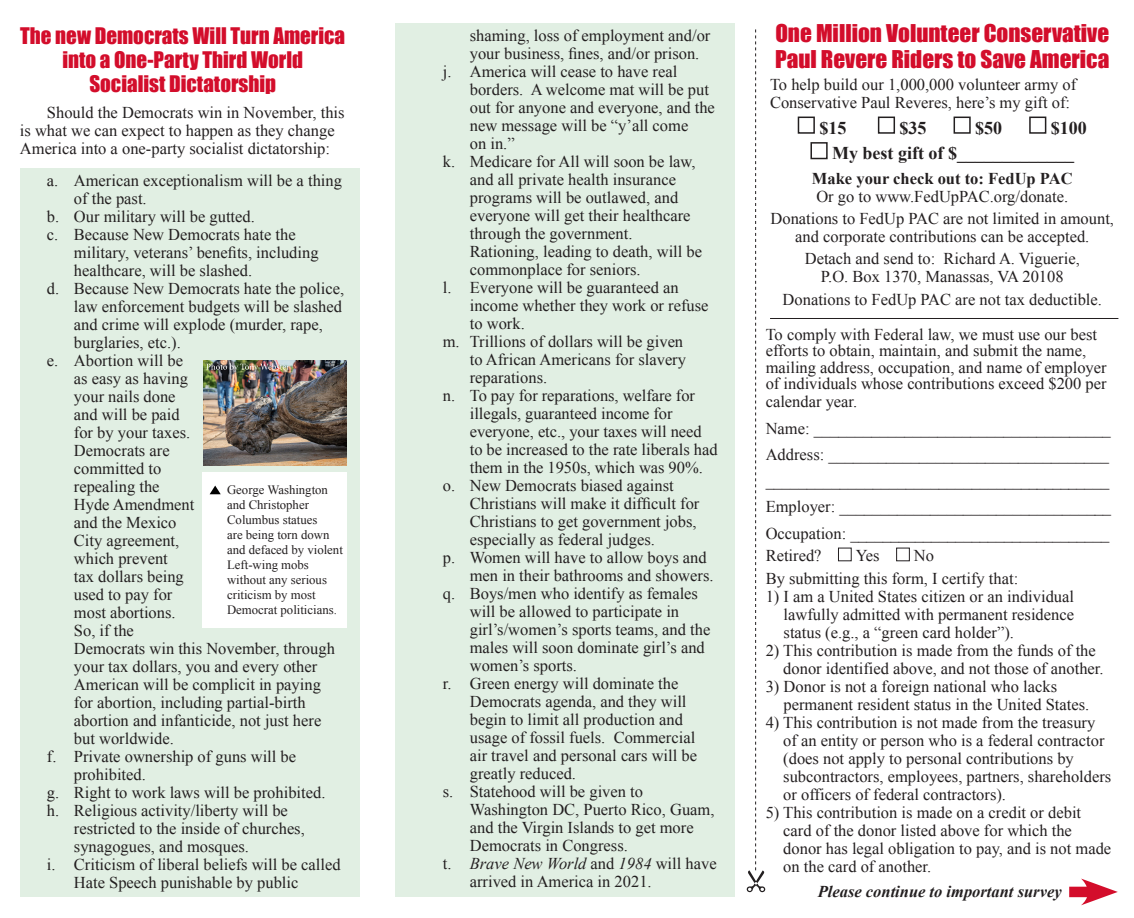
<style>
.page{position:relative;width:1134px;height:918px;background:#fff}
.page>*{position:absolute;margin:0;border:0;box-sizing:border-box;transform-origin:0 0}
.t1{font:22.5px/25.5px "Impact";color:#d30d2b}
.t2{font:21px/24px "Impact";color:#d30d2b;text-align:center}
.t3{font:700 18px "Times New Roman";color:#231f20}
.List_Paragraph{font:16.5px/18px "Times New Roman";color:#231f20}
.t4{font:italic 700 16.5px "Times New Roman";color:#231f20}
.t5{font:12.75px/15px "Times New Roman";color:#231f20}
.s1{font-style:italic}
.s2{font-weight:700}
</style>
<div class="page">
<div style="left:20px;top:168px;width:339px;height:729px;background:#e1efe3"></div>
<div style="left:203px;top:472px;width:144px;height:156px;background:#fff"></div>
<svg style="left:210px;top:486px;width:11px;height:8px"></svg>
<img style="left:203px;top:360px;width:144px;height:105px">
<svg style="left:206px;top:363px;width:83px;height:9px"></svg>
<div style="left:395px;top:24px;width:339px;height:873px;background:#e1efe3"></div>
<div style="left:1069px;top:887px;width:27px;height:10px;background:#d30d2b"></div>
<svg style="left:1081px;top:879px;width:37px;height:26px"></svg>
<svg style="left:747px;top:29px;width:18px;height:863px"></svg>
<div style="left:798px;top:117px;width:17px;height:17px;border:2px solid #231f20"></div>
<div style="left:878px;top:117px;width:17px;height:17px;border:2px solid #231f20"></div>
<div style="left:954px;top:117px;width:17px;height:17px;border:2px solid #231f20"></div>
<div style="left:1029px;top:117px;width:17px;height:17px;border:2px solid #231f20"></div>
<div style="left:810px;top:142px;width:18px;height:17px;border:2px solid #231f20"></div>
<div style="left:838px;top:548px;width:14px;height:13px;border:1px solid #231f20"></div>
<div style="left:896px;top:548px;width:14px;height:13px;border:1px solid #231f20"></div>
<hr style="left:770px;top:318px;width:348px;height:1px;background:#231f20">
<p class="t2" style="left:20px;top:23px;width:327px">The new Democrats Will Turn America into a One-Party Third World<br>Socialist Dictatorship</p>
<p class="List_Paragraph" style="left:20px;top:103px;width:326px;text-indent:27px">Should the Democrats win in November, this is what we can expect to happen as they change<br>America into a one-party socialist dictatorship:</p>
<p class="List_Paragraph" style="left:74px;top:171px;width:270px;text-indent:-27px">a. American exceptionalism will be a thing of the past.</p>
<p class="List_Paragraph" style="left:47px;top:207px;width:210px">b. Our military will be gutted.</p>
<p class="List_Paragraph" style="left:74px;top:225px;width:246px;text-indent:-27px">c. Because New Democrats hate the military, veterans’ benefits, including healthcare, will be slashed.</p>
<p class="List_Paragraph" style="left:74px;top:279px;width:272px;text-indent:-27px">d. Because New Democrats hate the police, law enforcement budgets will be slashed and crime will explode (murder, rape, burglaries, etc.).</p>
<p class="List_Paragraph" style="left:74px;top:351px;width:262px;text-indent:-27px">e. Abortion will be<br>as easy as having<br>your nails done<br>and will be paid<br>for by your taxes.<br>Democrats are<br>committed to<br>repealing the<br>Hyde Amendment<br>and the Mexico<br>City agreement,<br>which prevent<br>tax dollars being<br>used to pay for<br>most abortions.<br>So, if the<br>Democrats win this November, through your tax dollars, you and every other<br>American will be complicit in paying for abortion, including partial-birth abortion and infanticide, not just here but worldwide.</p>
<p class="List_Paragraph" style="left:74px;top:747px;width:224px;text-indent:-27px">f. Private ownership of guns will be prohibited.</p>
<p class="List_Paragraph" style="left:47px;top:783px;width:280px">g. Right to work laws will be prohibited.</p>
<p class="List_Paragraph" style="left:74px;top:801px;width:232px;text-indent:-27px">h. Religious activity/liberty will be restricted to the inside of churches, synagogues, and mosques.</p>
<p class="List_Paragraph" style="left:74px;top:855px;width:268px;text-indent:-27px">i. Criticism of liberal beliefs will be called<br>Hate Speech punishable by public</p>
<p class="t5" style="left:227px;top:482px;width:117px">George Washington and Christopher<br>Columbus statues<br>are being torn down and defaced by violent<br>Left-wing mobs without any serious criticism by most<br>Democrat politicians.</p>
<p class="List_Paragraph" style="left:470px;top:26px;width:242px">shaming, loss of employment and/or your business, fines, and/or prison.</p>
<p class="List_Paragraph" style="left:470px;top:62px;width:247px;text-indent:-27px">j. America will cease to have real borders. A welcome mat will be put out for anyone and everyone, and the new message will be “y’all come<br>on in.”</p>
<p class="List_Paragraph" style="left:470px;top:152px;width:234px;text-indent:-27px">k. Medicare for All will soon be law, and all private health insurance programs will be outlawed, and everyone will get their healthcare through the government.<br>Rationing, leading to death, will be commonplace for seniors.</p>
<p class="List_Paragraph" style="left:470px;top:278px;width:240px;text-indent:-27px">l. Everyone will be guaranteed an income whether they work or refuse to work.</p>
<p class="List_Paragraph" style="left:470px;top:332px;width:218px;text-indent:-27px">m. Trillions of dollars will be given to African Americans for slavery reparations.</p>
<p class="List_Paragraph" style="left:470px;top:386px;width:249px;text-indent:-27px">n. To pay for reparations, welfare for illegals, guaranteed income for everyone, etc., your taxes will need to be increased to the rate liberals had them in the 1950s, which was 90%.</p>
<p class="List_Paragraph" style="left:470px;top:476px;width:231px;text-indent:-27px">o. New Democrats biased against Christians will make it difficult for Christians to get government jobs, especially as federal judges.</p>
<p class="List_Paragraph" style="left:470px;top:548px;width:245px;text-indent:-27px">p. Women will have to allow boys and men in their bathrooms and showers.</p>
<p class="List_Paragraph" style="left:470px;top:584px;width:242px;text-indent:-27px">q. Boys/men who identify as females will be allowed to participate in girl’s/women’s sports teams, and the males will soon dominate girl’s and women’s sports.</p>
<p class="List_Paragraph" style="left:470px;top:674px;width:229px;text-indent:-27px">r. Green energy will dominate the<br>Democrats agenda, and they will begin to limit all production and usage of fossil fuels. Commercial air travel and personal cars will be greatly reduced.</p>
<p class="List_Paragraph" style="left:470px;top:782px;width:246px;text-indent:-27px">s. Statehood will be given to<br>Washington DC, Puerto Rico, Guam, and the Virgin Islands to get more<br>Democrats in Congress.</p>
<p class="List_Paragraph" style="left:470px;top:854px;width:248px;text-indent:-27px">t. <span class="s1">Brave New World</span> and <span class="s1">1984</span> will have arrived in America in 2021.</p>
<p class="t1" style="left:775px;top:20px;width:336px">One Million Volunteer Conservative<br>Paul Revere Riders to Save America</p>
<p class="List_Paragraph" style="left:770px;top:75px;width:308px">To help build our 1,000,000 volunteer army of<br>Conservative Paul Reveres, here’s my gift of:</p>
<p class="t3" style="left:819px;top:115px;width:28px">$15</p>
<p class="t3" style="left:900px;top:115px;width:28px">$35</p>
<p class="t3" style="left:975px;top:115px;width:28px">$50</p>
<p class="t3" style="left:1051px;top:115px;width:37px">$100</p>
<p class="t3" style="left:832px;top:141px;width:243px">My best gift of $_____________</p>
<p class="List_Paragraph" style="left:812px;top:169px;width:262px"><span class="s2">Make your check out to: FedUp PAC<br></span>Or go to www.FedUpPAC.org/donate.</p>
<p class="List_Paragraph" style="left:771px;top:209px;width:345px;text-align:center">Donations to FedUp PAC are not limited in amount, and corporate contributions can be accepted.</p>
<p class="List_Paragraph" style="left:805px;top:250px;width:277px;text-align:center">Detach and send to: Richard A. Viguerie,<br>P.O. Box 1370, Manassas, VA 20108</p>
<p class="List_Paragraph" style="left:783px;top:290px;width:321px">Donations to FedUp PAC are not tax deductible.</p>
<p class="List_Paragraph" style="left:766px;top:326px;width:342px;line-height:16.5px">To comply with Federal law, we must use our best efforts to obtain, maintain, and submit the name, mailing address, occupation, and name of employer of individuals whose contributions exceed $200 per</p>
<p class="List_Paragraph" style="left:766px;top:393px;width:93px">calendar year.</p>
<p class="List_Paragraph" style="left:766px;top:419px;width:347px">Name: ____________________________________</p>
<p class="List_Paragraph" style="left:766px;top:445px;width:345px">Address: __________________________________</p>
<p class="List_Paragraph" style="left:766px;top:471px;width:345px">__________________________________________</p>
<p class="List_Paragraph" style="left:766px;top:498px;width:347px">Employer: _________________________________</p>
<p class="List_Paragraph" style="left:766px;top:524px;width:345px">Occupation: ________________________________</p>
<p class="List_Paragraph" style="left:766px;top:546px;width:57px">Retired?</p>
<p class="List_Paragraph" style="left:856px;top:546px;width:26px">Yes</p>
<p class="List_Paragraph" style="left:914px;top:546px;width:22px">No</p>
<p class="List_Paragraph" style="left:766px;top:569px;width:254px">By submitting this form, I certify that:</p>
<p class="List_Paragraph" style="left:784px;top:587px;width:292px;text-align:justify;text-indent:-18px">1) I am a United States citizen or an individual lawfully admitted with permanent residence status (e.g., a “green card holder”).</p>
<p class="List_Paragraph" style="left:783px;top:641px;width:322px;text-indent:-18px">2) This contribution is made from the funds of the donor identified above, and not those of another.</p>
<p class="List_Paragraph" style="left:784px;top:677px;width:307px;text-indent:-18px">3) Donor is not a foreign national who lacks permanent resident status in the United States.</p>
<p class="List_Paragraph" style="left:783px;top:713px;width:330px;text-indent:-18px">4) This contribution is not made from the treasury of an entity or person who is a federal contractor (does not apply to personal contributions by subcontractors, employees, partners, shareholders or officers of federal contractors).</p>
<p class="List_Paragraph" style="left:783px;top:803px;width:329px;text-indent:-18px">5) This contribution is made on a credit or debit card of the donor listed above for which the donor has legal obligation to pay, and is not made on the card of another.</p>
<p class="t4" style="left:818px;top:880px;width:245px">Please continue to important survey</p>
</div>
